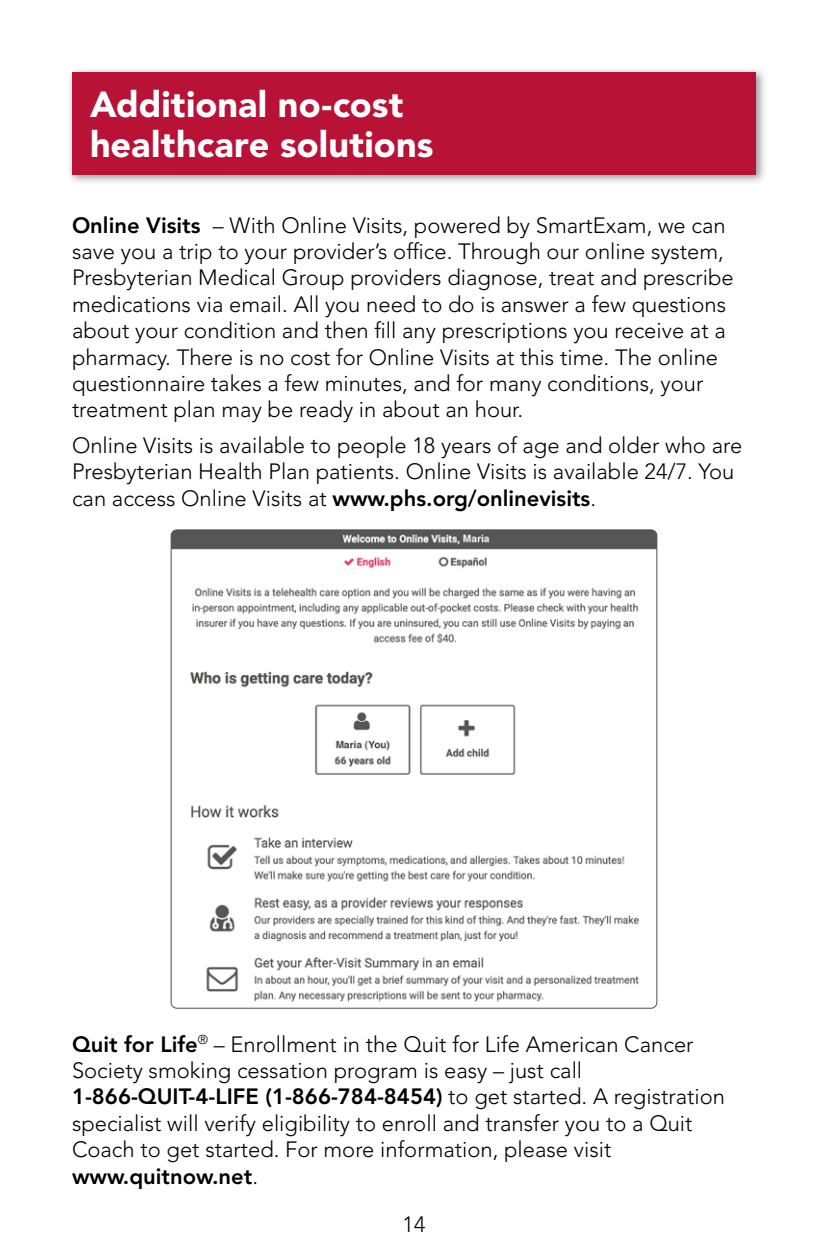
<style>
.page{position:relative;width:828px;height:1260px;background:#fff}
.page>*{position:absolute;margin:0;border:0;box-sizing:border-box;transform-origin:0 0}
.t1{font:900 36px/40px "Avenir LT Std";letter-spacing:.005em;color:#fff}
.t2{font:300 22px/26.4px "Avenir LT Std";color:#000}
.t3{font:300 22px "Avenir LT Std";color:#000}
.s1{font-weight:800}
</style>
<div class="page">
<div style="left:67px;top:67px;width:700px;height:119px;background:#000;opacity:.4"></div>
<div style="left:72px;top:72px;width:684px;height:102px;background:#b81237"></div>
<img style="left:173px;top:531px;width:482px;height:476px">
<h2 class="t1" style="left:90px;top:84px;width:345px">Additional no-cost healthcare solutions</h2>
<p class="t2" style="left:72px;top:212px;width:663px"><span class="s1">Online Visits</span> – With Online Visits, powered by SmartExam, we can save you a trip to your provider’s office. Through our online system, Presbyterian Medical Group providers diagnose, treat and prescribe medications via email. All you need to do is answer a few questions about your condition and then fill any prescriptions you receive at a pharmacy. There is no cost for Online Visits at this time. The online questionnaire takes a few minutes, and for many conditions, your treatment plan may be ready in about an hour.</p>
<p class="t2" style="left:72px;top:432px;width:672px">Online Visits is available to people 18 years of age and older who are<br>Presbyterian Health Plan patients. Online Visits is available 24/7. You can access Online Visits at <span class="s1">www.phs.org/onlinevisits</span>.</p>
<p class="t2" style="left:72px;top:1031px;width:655px"><span class="s1">Quit for Life</span><sup>®</sup> – Enrollment in the Quit for Life American Cancer Society smoking cessation program is easy – just call <span class="s1">1-866-QUIT-4-LIFE (1-866-784-8454)</span> to get started. A registration specialist will verify eligibility to enroll and transfer you to a Quit Coach to get started. For more information, please visit <span class="s1">www.quitnow.net</span>.</p>
<p class="t3" style="left:403px;top:1212px;width:24px">14</p>
</div>
